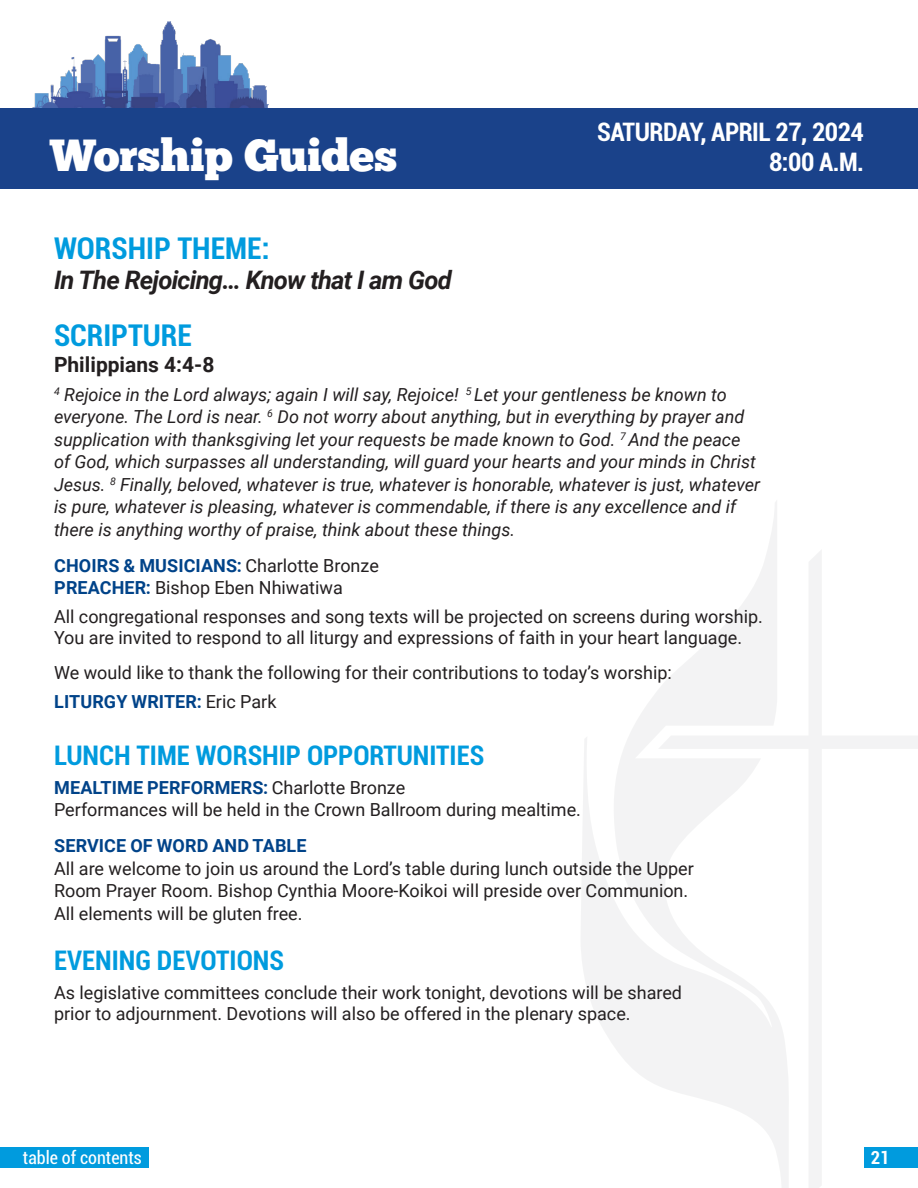
<style>
.page{position:relative;width:918px;height:1188px;background:#fff}
.page>*{position:absolute;margin:0;border:0;box-sizing:border-box;transform-origin:0 0}
.t1{font:45px "Chunk Five";letter-spacing:-.005em;color:#fff}
.WORSHIP{font:700 condensed 30px "Roboto";color:#009bde}
.Scripture{font:700 condensed 30px "Roboto";color:#009bde}
.Lunch__service_evening{font:700 condensed 27px "Roboto";color:#009bde}
.THEME{font:italic 700 25.5px "Roboto";letter-spacing:-.03em;color:#231f20}
.TIME_DATE{font:700 condensed 25.5px "Roboto";letter-spacing:-.02em;color:#fff}
.scripture2{font:700 21px "Roboto";color:#231f20}
.Text-ital{font:italic 18px/22.5px "Roboto";color:#231f20}
.perform{font:18px/22.5px "Roboto";color:#231f20}
.responses{font:18px/21.6px "Roboto";color:#231f20}
.text{font:18px/21.6px "Roboto";color:#231f20}
.perform-2{font:700 18px "Roboto";letter-spacing:.005em;color:#004389}
.responses-2{font:700 18px "Roboto";letter-spacing:.005em;color:#004389}
.service_of{font:700 18px "Roboto";letter-spacing:.005em;color:#004389}
.t2{font:condensed 18px "Roboto";color:#fff}
.t3{font:700 condensed 18px "Roboto";color:#fff}
.s1{font-weight:400;color:#231f20}
.s2{font-weight:700;color:#004389}
</style>
<div class="page">
<img style="left:32px;top:21px;width:236px;height:87px">
<div style="left:0;top:108px;width:918px;height:81px;background:#1a428a"></div>
<svg style="left:790px;top:551px;width:128px;height:637px"></svg>
<svg style="left:581px;top:501px;width:209px;height:687px"></svg>
<div style="left:864px;top:1148px;width:54px;height:20px;background:#009bde"></div>
<div style="left:0;top:1148px;width:148px;height:20px;background:#009bde"></div>
<h1 class="t1" style="left:50px;top:127px;width:349px">Worship Guides</h1>
<p class="TIME_DATE" style="left:597px;top:114px;width:268px">SATURDAY, APRIL 27, 2024</p>
<p class="TIME_DATE" style="left:769px;top:144px;width:96px">8:00 A.M.</p>
<p class="WORSHIP" style="left:54px;top:227px;width:217px">WORSHIP THEME:</p>
<p class="THEME" style="left:54px;top:262px;width:399px">In The Rejoicing… Know that I am God</p>
<p class="Scripture" style="left:54px;top:315px;width:139px">SCRIPTURE</p>
<p class="scripture2" style="left:54px;top:349px;width:162px">Philippians 4:4-8</p>
<p class="Text-ital" style="left:54px;top:382px;width:708px"><sup>4</sup> Rejoice in the Lord always; again I will say, Rejoice! <sup>5</sup> Let your gentleness be known to everyone. The Lord is near. <sup>6</sup> Do not worry about anything, but in everything by prayer and supplication with thanksgiving let your requests be made known to God. <sup>7</sup> And the peace of God, which surpasses all understanding, will guard your hearts and your minds in Christ Jesus. <sup>8</sup> Finally, beloved, whatever is true, whatever is honorable, whatever is just, whatever is pure, whatever is pleasing, whatever is commendable, if there is any excellence and if there is anything worthy of praise, think about these things.</p>
<p class="perform-2" style="left:54px;top:553px;width:326px">CHOIRS &amp; MUSICIANS: <span class="s1">Charlotte Bronze</span></p>
<p class="perform" style="left:54px;top:576px;width:290px"><span class="s2">PREACHER:</span> Bishop Eben Nhiwatiwa</p>
<p class="responses" style="left:54px;top:605px;width:711px">All congregational responses and song texts will be projected on screens during worship.<br>You are invited to respond to all liturgy and expressions of faith in your heart language.</p>
<p class="responses" style="left:54px;top:661px;width:619px">We would like to thank the following for their contributions to today’s worship:</p>
<p class="responses-2" style="left:54px;top:689px;width:224px">LITURGY WRITER: <span class="s1">Eric Park</span></p>
<p class="Lunch__service_evening" style="left:54px;top:736px;width:432px">LUNCH TIME WORSHIP OPPORTUNITIES</p>
<p class="perform-2" style="left:54px;top:775px;width:352px">MEALTIME PERFORMERS: <span class="s1">Charlotte Bronze</span></p>
<p class="perform" style="left:54px;top:798px;width:528px">Performances will be held in the Crown Ballroom during mealtime.</p>
<p class="service_of" style="left:54px;top:833px;width:254px">SERVICE OF WORD AND TABLE</p>
<p class="perform" style="left:54px;top:857px;width:641px">All are welcome to join us around the Lord’s table during lunch outside the Upper<br>Room Prayer Room. Bishop Cynthia Moore-Koikoi will preside over Communion.<br>All elements will be gluten free.</p>
<p class="Lunch__service_evening" style="left:54px;top:942px;width:232px">EVENING DEVOTIONS</p>
<p class="text" style="left:54px;top:981px;width:630px">As legislative committees conclude their work tonight, devotions will be shared prior to adjournment. Devotions will also be offered in the plenary space.</p>
<p class="t2" style="left:23px;top:1145px;width:120px">table of contents</p>
<p class="t3" style="left:871px;top:1145px;width:20px">21</p>
</div>
